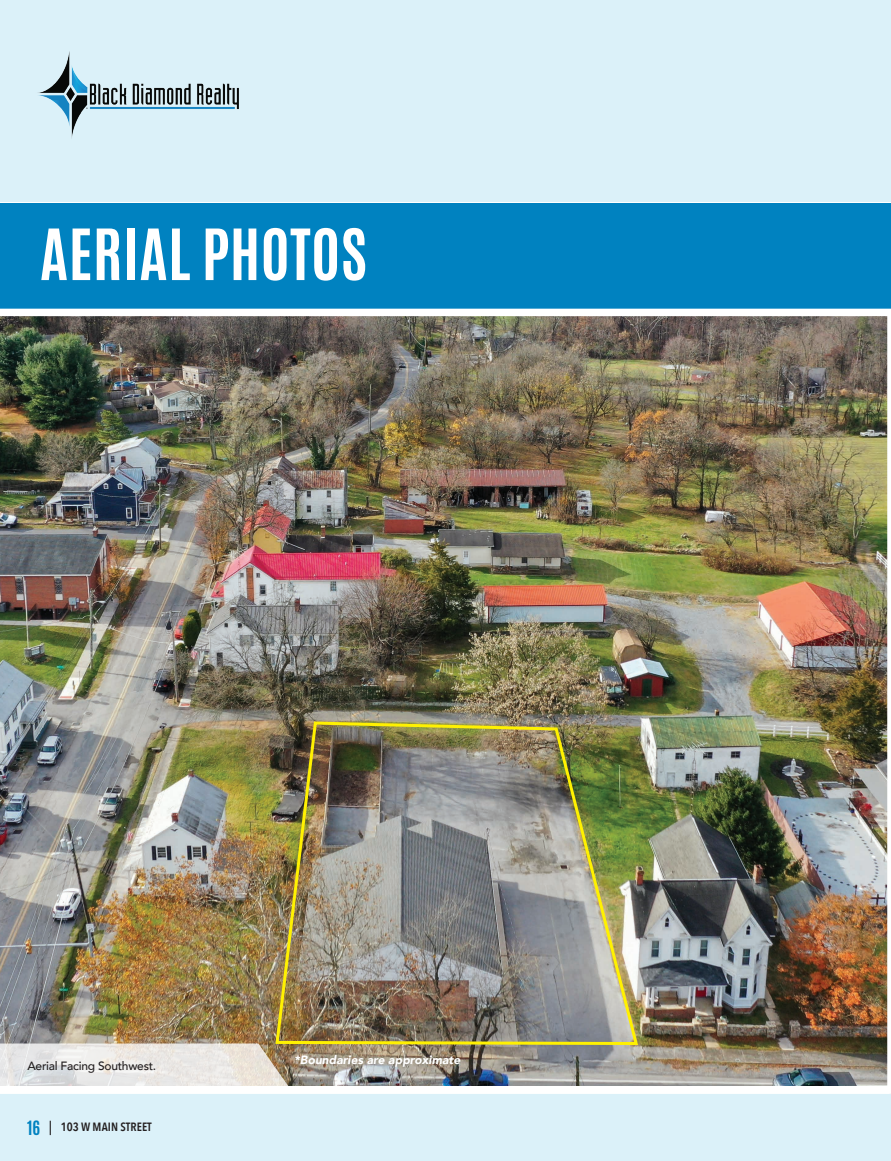
<style>
.page{position:relative;width:891px;height:1161px;background:#fff}
.page>*{position:absolute;margin:0;border:0;box-sizing:border-box;transform-origin:0 0}
.t1{font:700 60px "Antonio";letter-spacing:.005em;color:#fff}
.t2{font:italic 900 12px "Avenir";color:#fff}
.t3{font:500 12px "Avenir";letter-spacing:-.02em;color:#231f20}
.t4{font:600 12px "Avenir Next Condensed";letter-spacing:.005em;color:#231f20}
.s1{font-family:"Antonio";font-weight:700;font-size:16.5px;color:#0082c0}
</style>
<div class="page">
<img style="left:0;top:316px;width:887px;height:770px">
<svg style="left:0;top:1044px;width:292px;height:42px;background:#e3dfdb"></svg>
<div style="left:0;top:1094px;width:891px;height:67px;background:#dbf1f9"></div>
<svg style="left:50px;top:1121px;width:1px;height:14px"></svg>
<div style="left:0;top:203px;width:891px;height:108px;background:#0082c0"></div>
<div style="left:0;top:0;width:891px;height:202px;background:#dbf1f9"></div>
<div style="left:0;top:309px;width:891px;height:7px;background:#fff"></div>
<svg style="left:887px;top:316px;width:1px;height:769px"></svg>
<img style="left:38px;top:51px;width:201px;height:88px">
<img style="left:274px;top:720px;width:366px;height:327px">
<h1 class="t1" style="left:40px;top:209px;width:329px">AERIAL PHOTOS</h1>
<p class="t3" style="left:27px;top:1055px;width:130px">Aerial Facing Southwest.</p>
<p class="t4" style="left:27px;top:1117px;width:126px"><span class="s1">16</span> 103 W MAIN STREET</p>
<p class="t2" style="left:294px;top:1050px;width:168px">*Boundaries are approximate</p>
</div>
